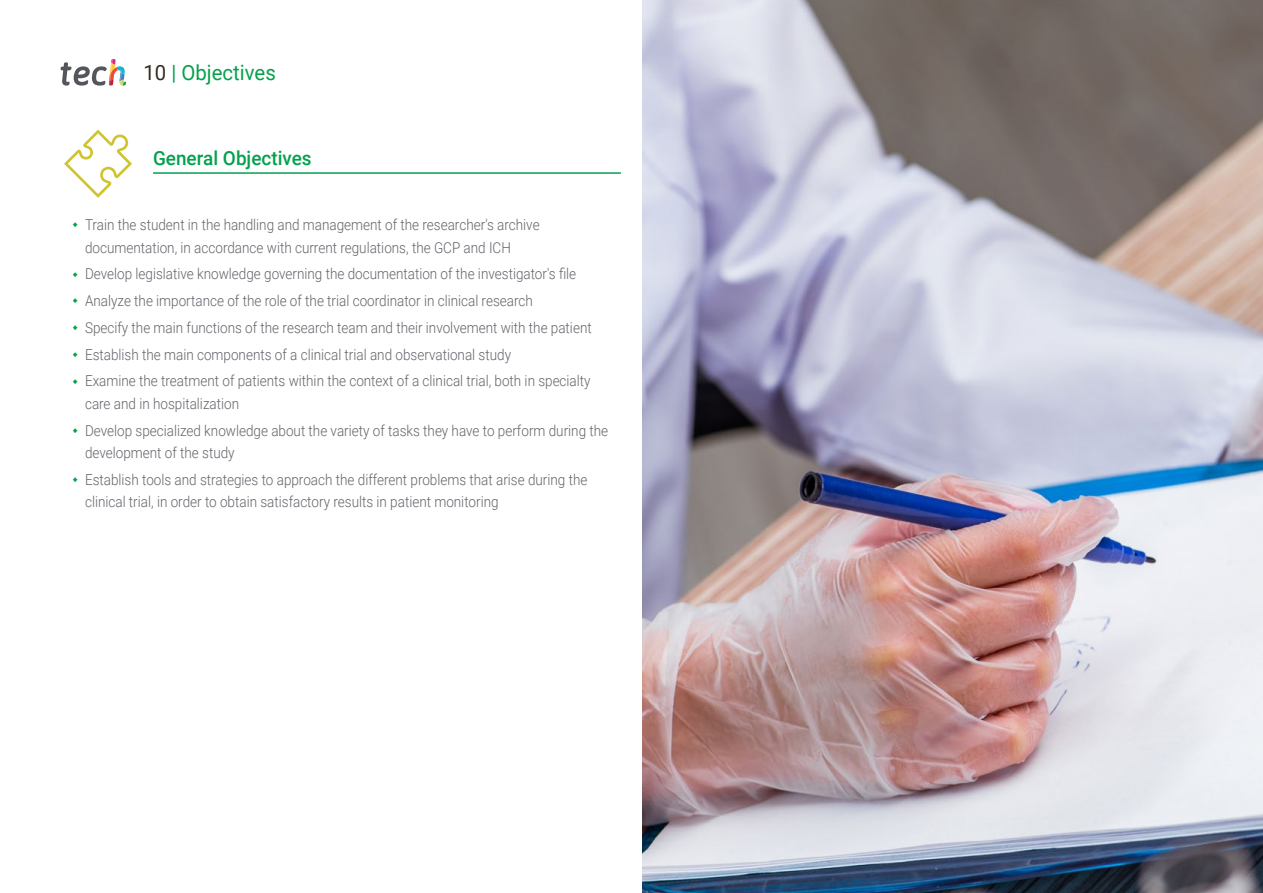
<style>
.page{position:relative;width:1263px;height:893px;background:#fff}
.page>*{position:absolute;margin:0;border:0;box-sizing:border-box;transform-origin:0 0}
.t1{font:21px "Roboto";color:#04a14d}
.t2{font:500 19.5px "Roboto";color:#04a14d}
.t3{font:300 15px/26.7px "Roboto";color:#61646a;scale:.9 1}
.s1{color:#312e20}
.s2{color:#00a14c}
</style>
<div class="page">
<hr style="left:153px;top:173px;width:468px;height:1px;background:#04a14d">
<svg style="left:64px;top:130px;width:68px;height:68px"></svg>
<img style="left:642px;top:0;width:621px;height:893px">
<svg style="left:61px;top:59px;width:65px;height:27px"></svg>
<h1 class="t1" style="left:144px;top:57px;width:134px"><span class="s1">10</span> <span class="s2">|</span> Objectives</h1>
<h2 class="t2" style="left:153px;top:144px;width:160px">General Objectives</h2>
<p class="t3" style="left:85px;top:213px;width:507px;line-height:22.5px">Train the student in the handling and management of the researcher's archive documentation, in accordance with current regulations, the GCP and ICH</p>
<p class="t3" style="left:85px;top:260px;width:564px">Develop legislative knowledge governing the documentation of the investigator's file Analyze the importance of the role of the trial coordinator in clinical research<br>Specify the main functions of the research team and their involvement with the patient Establish the main components of a clinical trial and observational study<br>Examine the treatment of patients within the context of a clinical trial, both in specialty</p>
<p class="t3" style="left:85px;top:390px;width:583px">care and in hospitalization<br>Develop specialized knowledge about the variety of tasks they have to perform during the</p>
<p class="t3" style="left:85px;top:439px;width:560px">development of the study<br>Establish tools and strategies to approach the different problems that arise during the</p>
<p class="t3" style="left:85px;top:488px;width:461px">clinical trial, in order to obtain satisfactory results in patient monitoring</p>
</div>
